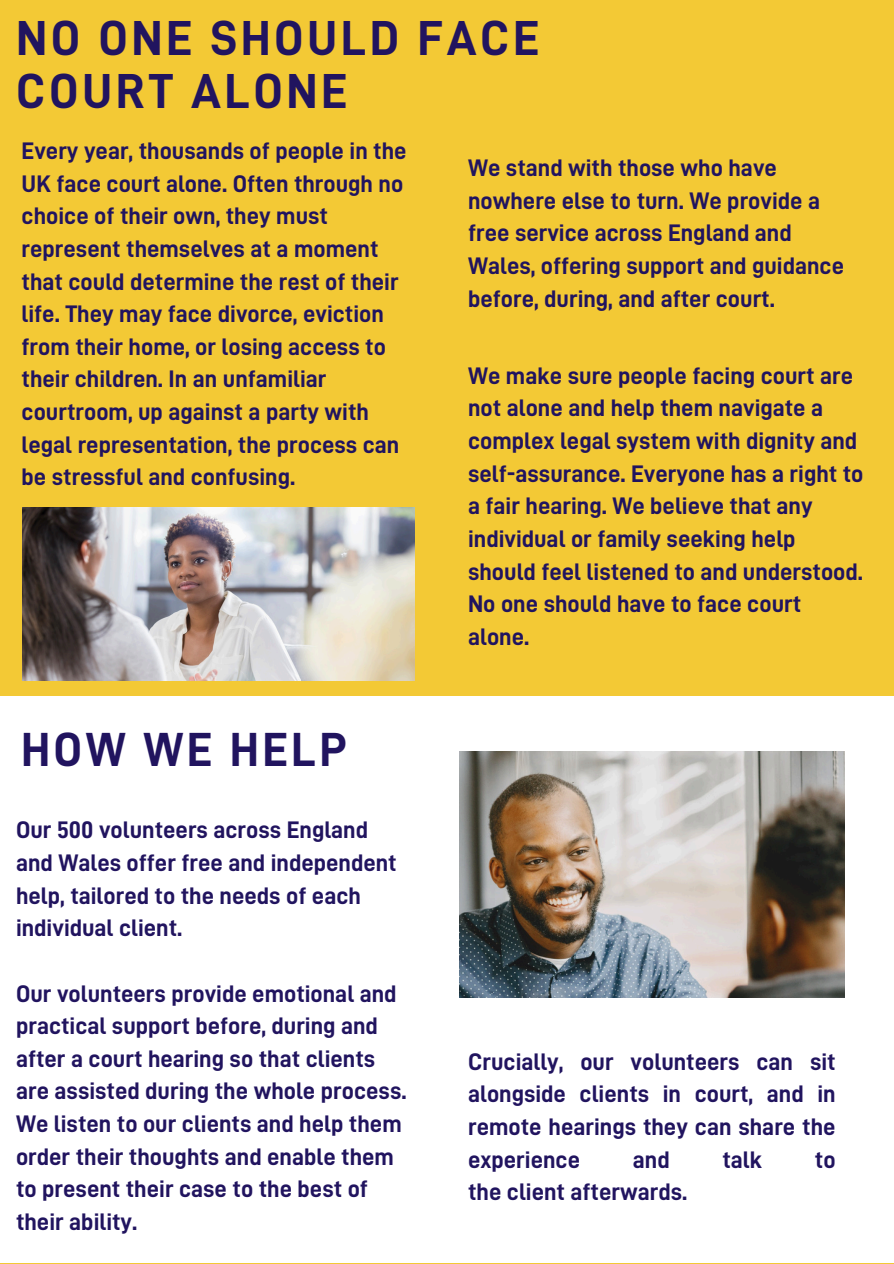
<style>
.page{position:relative;width:894px;height:1264px;background:#fff}
.page>*{position:absolute;margin:0;border:0;box-sizing:border-box;transform-origin:0 0}
.t1{font:49.2px/53.8px "D DIN Bold";letter-spacing:.07em;color:#21145f}
.t2{font:48px "D DIN Bold";letter-spacing:.07em;color:#21145f}
.t3{font:24px/32.7px "D DIN Bold";color:#21145f}
</style>
<div class="page">
<div style="left:0;top:0;width:893px;height:1263px;background:#f3c935"></div>
<div style="left:0;top:696px;width:893px;height:566px;background:#fff"></div>
<img style="left:459px;top:751px;width:385px;height:246px">
<img style="left:23px;top:507px;width:391px;height:173px">
<p class="t1" style="left:16px;top:11px;width:524px">NO ONE SHOULD FACE<br>COURT ALONE</p>
<p class="t3" style="left:22px;top:135px;width:386px">Every year, thousands of people in the UK face court alone. Often through no choice of their own, they must represent themselves at a moment that could determine the rest of their life. They may face divorce, eviction from their home, or losing access to their children. In an unfamiliar courtroom, up against a party with legal representation, the process can be stressful and confusing.</p>
<p class="t3" style="left:468px;top:152px;width:377px">We stand with those who have nowhere else to turn. We provide a free service across England and<br>Wales, offering support and guidance before, during, and after court.</p>
<p class="t3" style="left:468px;top:359px;width:397px">We make sure people facing court are not alone and help them navigate a complex legal system with dignity and self-assurance. Everyone has a right to a fair hearing. We believe that any individual or family seeking help should feel listened to and understood.<br>No one should have to face court alone.</p>
<p class="t2" style="left:21px;top:726px;width:327px">HOW WE HELP</p>
<p class="t3" style="left:16px;top:814px;width:382px">Our 500 volunteers across England and Wales offer free and independent help, tailored to the needs of each individual client.</p>
<p class="t3" style="left:16px;top:977px;width:392px">Our volunteers provide emotional and practical support before, during and after a court hearing so that clients are assisted during the whole process.<br>We listen to our clients and help them order their thoughts and enable them to present their case to the best of their ability.</p>
<h1 class="t3" style="left:468px;top:1045px;width:369px;text-align:justify">Crucially, our volunteers can sit alongside clients in court, and in remote hearings they can share the experience</h1>
<h1 class="t3" style="left:632px;top:1143px;width:38px">and</h1>
<h1 class="t3" style="left:722px;top:1143px;width:41px">talk</h1>
<h1 class="t3" style="left:814px;top:1143px;width:22px">to</h1>
<h1 class="t3" style="left:468px;top:1175px;width:221px">the client afterwards.</h1>
</div>
